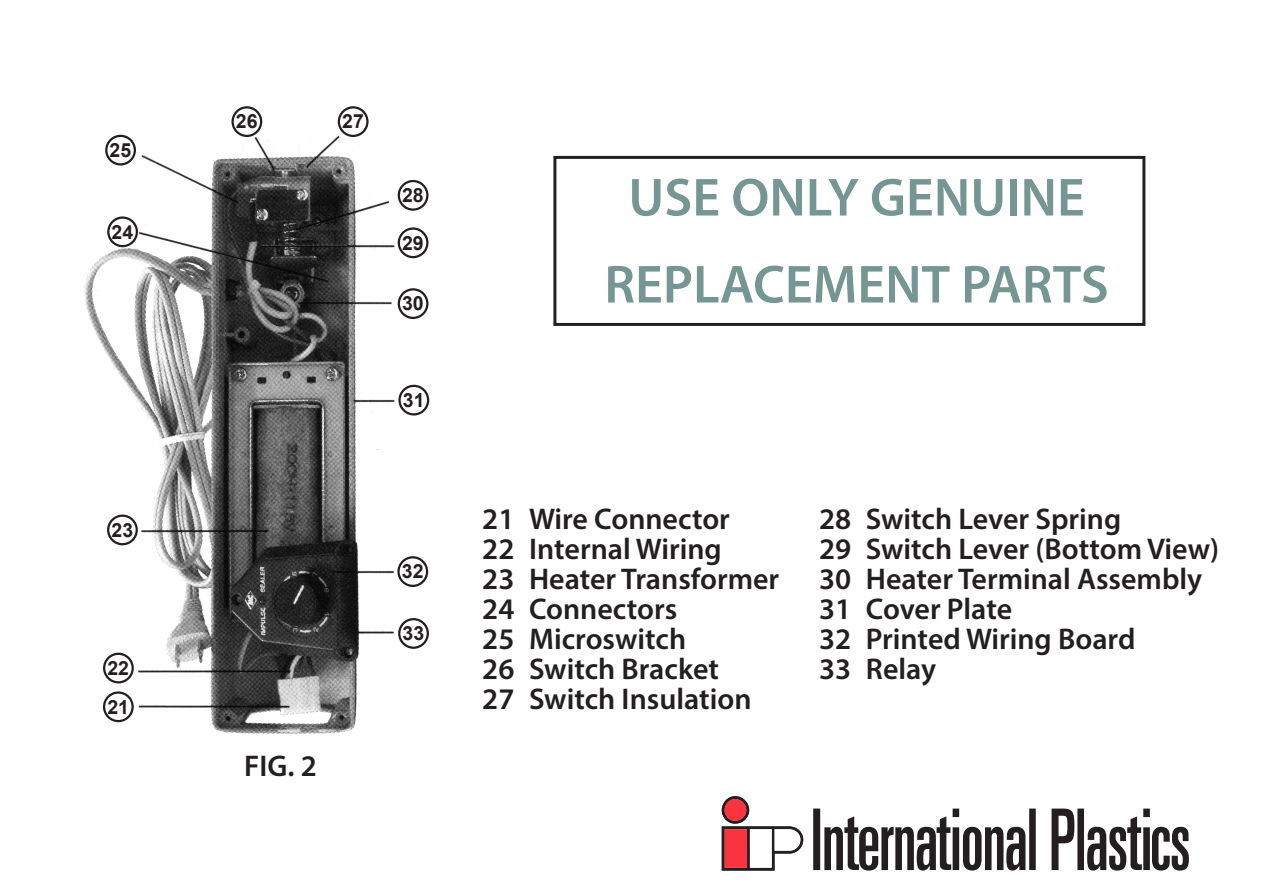
<style>
.page{position:relative;width:1269px;height:891px;background:#fff}
.page>*{position:absolute;margin:0;border:0;box-sizing:border-box;transform-origin:0 0}
.t1{font:600 54px/87px "Myriad Pro";color:#759693;text-align:center}
.t2{font:600 30px/30px "Myriad Pro";color:#231f20}
.t3{font:700 19.5px "Arial";color:#231f20}
</style>
<div class="page">
<div style="left:553px;top:156px;width:592px;height:170px;border:3px solid #231f20"></div>
<img style="left:84px;top:119px;width:346px;height:615px">
<svg style="left:103px;top:691px;width:31px;height:31px"></svg>
<svg style="left:103px;top:653px;width:31px;height:30px"></svg>
<svg style="left:107px;top:515px;width:31px;height:30px"></svg>
<svg style="left:107px;top:216px;width:31px;height:31px"></svg>
<svg style="left:105px;top:135px;width:31px;height:31px"></svg>
<svg style="left:231px;top:106px;width:31px;height:31px"></svg>
<svg style="left:338px;top:106px;width:31px;height:31px"></svg>
<svg style="left:398px;top:180px;width:31px;height:31px"></svg>
<svg style="left:398px;top:227px;width:31px;height:31px"></svg>
<svg style="left:398px;top:288px;width:31px;height:31px"></svg>
<svg style="left:398px;top:385px;width:31px;height:31px"></svg>
<svg style="left:397px;top:556px;width:31px;height:31px"></svg>
<svg style="left:398px;top:618px;width:31px;height:31px"></svg>
<svg style="left:722px;top:796px;width:467px;height:75px"></svg>
<p class="t3" style="left:110px;top:137px;width:23px">25</p>
<p class="t3" style="left:112px;top:219px;width:23px">24</p>
<p class="t3" style="left:112px;top:517px;width:23px">23</p>
<p class="t3" style="left:107px;top:655px;width:23px">22</p>
<p class="t3" style="left:107px;top:694px;width:23px">21</p>
<p class="t3" style="left:236px;top:109px;width:23px">26</p>
<p class="t3" style="left:342px;top:109px;width:23px">27</p>
<p class="t3" style="left:402px;top:182px;width:23px">28</p>
<p class="t3" style="left:402px;top:230px;width:23px">29</p>
<p class="t3" style="left:402px;top:291px;width:23px">30</p>
<p class="t3" style="left:403px;top:387px;width:23px">31</p>
<p class="t2" style="left:244px;top:750px;width:74px">FIG. 2</p>
<p class="t3" style="left:402px;top:559px;width:23px">32</p>
<p class="t3" style="left:403px;top:620px;width:23px">33</p>
<h1 class="t1" style="left:604px;top:153px;width:506px">USE ONLY GENUINE<br>REPLACEMENT PARTS</h1>
<p class="t2" style="left:482px;top:504px;width:298px">21 Wire Connector<br>22 Internal Wiring<br>23 Heater Transformer<br>24 Connectors<br>25 Microswitch<br>26 Switch Bracket<br>27 Switch Insulation</p>
<p class="t2" style="left:819px;top:504px;width:402px">28 Switch Lever Spring<br>29 Switch Lever (Bottom View)<br>30 Heater Terminal Assembly<br>31 Cover Plate<br>32 Printed Wiring Board<br>33 Relay</p>
</div>
